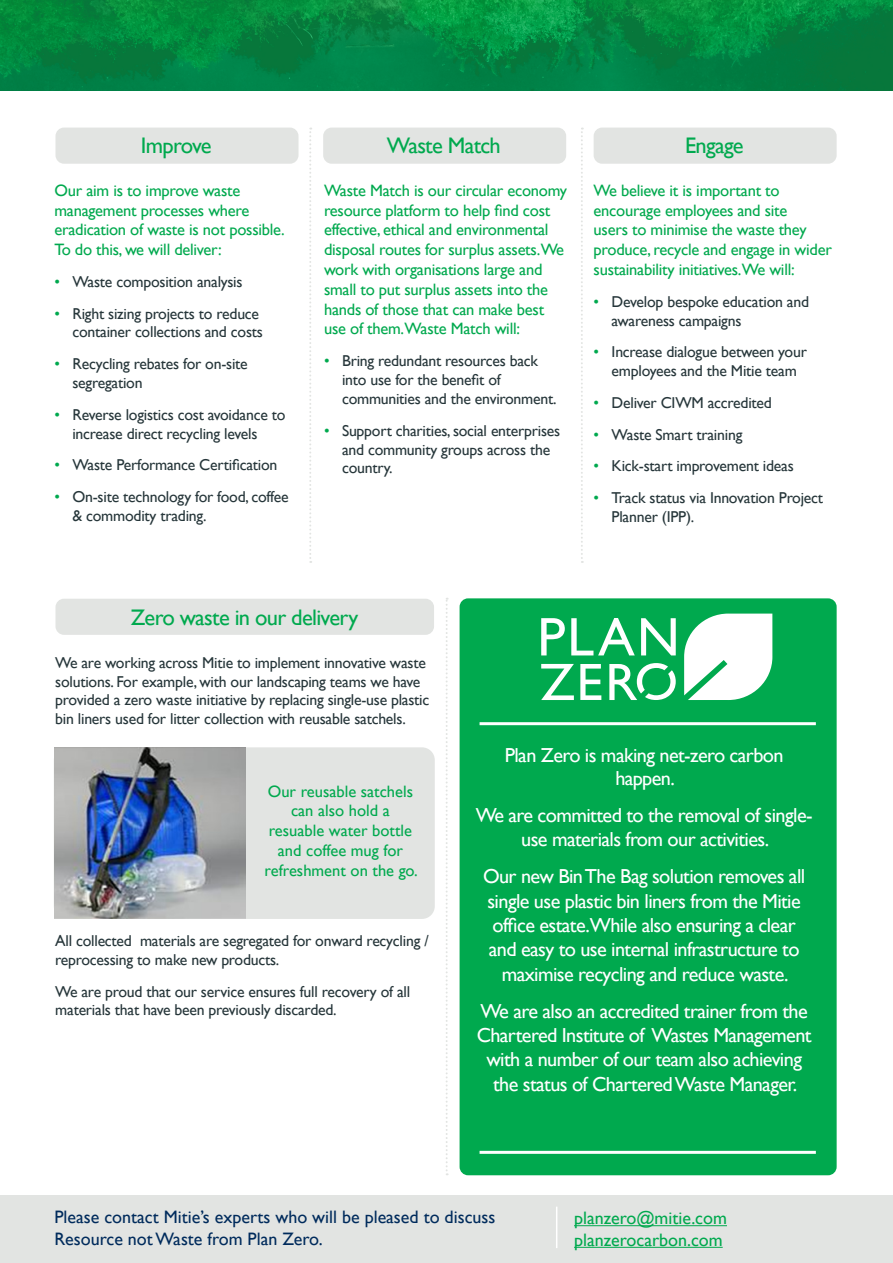
<style>
.page{position:relative;width:893px;height:1263px;background:#fff}
.page>*{position:absolute;margin:0;border:0;box-sizing:border-box;transform-origin:0 0}
.green_title{font:22.5px "Gill Sans";letter-spacing:-.03em;color:#00a94e}
.white_text{font:20.25px/24.3px "Gill Sans";letter-spacing:-.03em;color:#fff;text-align:center}
.t1{font:18px "Gill Sans";color:#002b5c}
.t2{font:18px/21.6px "Gill Sans";color:#00a94e}
.body{font:16.5px/19.8px "Gill Sans";letter-spacing:-.015em;color:#00a94e}
.body-2{font:15.75px/18.9px "Gill Sans";letter-spacing:-.015em;color:#26363a}
.s1{color:#00a94e}
</style>
<div class="page">
<div style="left:0;top:1195px;width:893px;height:68px;background:#e2e4e2"></div>
<hr style="left:556px;top:1206px;width:1px;height:42px;background:#fff">
<hr style="left:574px;top:1225px;width:153px;height:1px;background:#00a94e">
<hr style="left:574px;top:1247px;width:149px;height:1px;background:#00a94e">
<div style="left:54px;top:747px;width:381px;height:172px;background:#e2e4e2;border-radius:13px"></div>
<div style="left:55px;top:128px;width:243px;height:36px;background:#e2e4e2;border-radius:9px"></div>
<div style="left:55px;top:599px;width:379px;height:36px;background:#e2e4e2;border-radius:9px"></div>
<div style="left:323px;top:128px;width:243px;height:36px;background:#e2e4e2;border-radius:9px"></div>
<div style="left:594px;top:128px;width:243px;height:36px;background:#e2e4e2;border-radius:9px"></div>
<div style="left:460px;top:598px;width:377px;height:577px;background:#00a94e;border-radius:9px"></div>
<svg style="left:541px;top:618px;width:135px;height:37px"></svg>
<svg style="left:541px;top:663px;width:135px;height:37px"></svg>
<svg style="left:684px;top:614px;width:88px;height:86px;background:#d9f2e5"></svg>
<img style="left:54px;top:747px;width:191px;height:172px">
<svg style="left:446px;top:598px;width:2px;height:577px"></svg>
<svg style="left:309px;top:128px;width:2px;height:435px"></svg>
<svg style="left:581px;top:128px;width:2px;height:435px"></svg>
<hr style="left:480px;top:722px;width:336px;height:3px;background:#fff">
<hr style="left:480px;top:1151px;width:336px;height:3px;background:#fff">
<svg style="left:0;top:0;width:893px;height:91px;background:#038642"></svg>
<p class="green_title" style="left:141px;top:133px;width:72px">Improve</p>
<p class="body" style="left:54px;top:181px;width:232px">Our aim is to improve waste management processes where eradication of waste is not possible.<br>To do this, we will deliver:</p>
<p class="body-2" style="left:54px;top:272px;width:190px"><span class="s1">•</span> Waste composition analysis</p>
<p class="body-2" style="left:54px;top:304px;width:210px;text-align:right"><span class="s1">•</span> Right sizing projects to reduce container collections and costs</p>
<p class="body-2" style="left:72px;top:355px;width:177px;text-indent:-18px"><span class="s1">•</span> Recycling rebates for on-site segregation</p>
<p class="body-2" style="left:72px;top:405px;width:215px;text-indent:-18px"><span class="s1">•</span> Reverse logistics cost avoidance to increase direct recycling levels</p>
<p class="body-2" style="left:54px;top:456px;width:224px"><span class="s1">•</span> Waste Performance Certification</p>
<p class="body-2" style="left:72px;top:487px;width:218px;text-indent:-18px"><span class="s1">•</span> On-site technology for food, coffee &amp; commodity trading.</p>
<p class="green_title" style="left:387px;top:133px;width:115px">Waste Match</p>
<p class="green_title" style="left:685px;top:133px;width:60px">Engage</p>
<p class="body" style="left:324px;top:181px;width:244px">Waste Match is our circular economy resource platform to help find cost effective, ethical and environmental disposal routes for surplus assets.We work with organisations large and small to put surplus assets into the hands of those that can make best use of them.Waste Match will:</p>
<p class="body-2" style="left:342px;top:352px;width:216px;text-indent:-18px"><span class="s1">•</span> Bring redundant resources back into use for the benefit of communities and the environment.</p>
<p class="body-2" style="left:342px;top:421px;width:220px;text-indent:-18px"><span class="s1">•</span> Support charities, social enterprises and community groups across the country.</p>
<p class="body" style="left:594px;top:181px;width:240px">We believe it is important to encourage employees and site<br>users to minimise the waste they produce, recycle and engage in wider sustainability initiatives.We will:</p>
<p class="body-2" style="left:612px;top:292px;width:199px;text-indent:-18px"><span class="s1">•</span> Develop bespoke education and awareness campaigns</p>
<p class="body-2" style="left:594px;top:343px;width:215px;text-align:center"><span class="s1">•</span> Increase dialogue between your employees and the Mitie team</p>
<p class="body-2" style="left:594px;top:393px;width:180px"><span class="s1">•</span> Deliver CIWM accredited</p>
<p class="body-2" style="left:594px;top:425px;width:150px"><span class="s1">•</span> Waste Smart training</p>
<p class="body-2" style="left:594px;top:457px;width:202px"><span class="s1">•</span> Kick-start improvement ideas</p>
<p class="body-2" style="left:612px;top:488px;width:213px;text-indent:-18px"><span class="s1">•</span> Track status via Innovation Project<br>Planner (IPP).</p>
<p class="green_title" style="left:131px;top:604px;width:229px">Zero waste in our delivery</p>
<p class="body-2" style="left:55px;top:653px;width:376px">We are working across Mitie to implement innovative waste solutions. For example, with our landscaping teams we have provided a zero waste initiative by replacing single-use plastic bin liners used for litter collection with reusable satchels.</p>
<p class="body" style="left:265px;top:781px;width:155px;text-align:center">Our reusable satchels can also hold a resuable water bottle and coffee mug for refreshment on the go.</p>
<p class="body-2" style="left:55px;top:931px;width:375px">All collected materials are segregated for onward recycling / reprocessing to make new products.</p>
<p class="body-2" style="left:55px;top:982px;width:356px">We are proud that our service ensures full recovery of all materials that have been previously discarded.</p>
<p class="white_text" style="left:505px;top:745px;width:280px;line-height:22.5px">Plan Zero is making net-zero carbon happen.</p>
<p class="white_text" style="left:476px;top:803px;width:338px">We are committed to the removal of single&shy;use materials from our activities.</p>
<p class="white_text" style="left:483px;top:865px;width:324px">Our new Bin The Bag solution removes all single use plastic bin liners from the Mitie office estate.While also ensuring a clear and easy to use internal infrastructure to maximise recycling and reduce waste.</p>
<p class="white_text" style="left:477px;top:999px;width:336px">We are also an accredited trainer from the Chartered Institute of Wastes Management with a number of our team also achieving the status of Chartered Waste Manager.</p>
<p class="t1" style="left:54px;top:1207px;width:442px">Please contact Mitie’s experts who will be pleased to discuss</p>
<p class="t1" style="left:54px;top:1228px;width:270px">Resource not Waste from Plan Zero.</p>
<p class="t2" style="left:574px;top:1208px;width:154px">planzero@mitie.com planzerocarbon.com</p>
</div>
